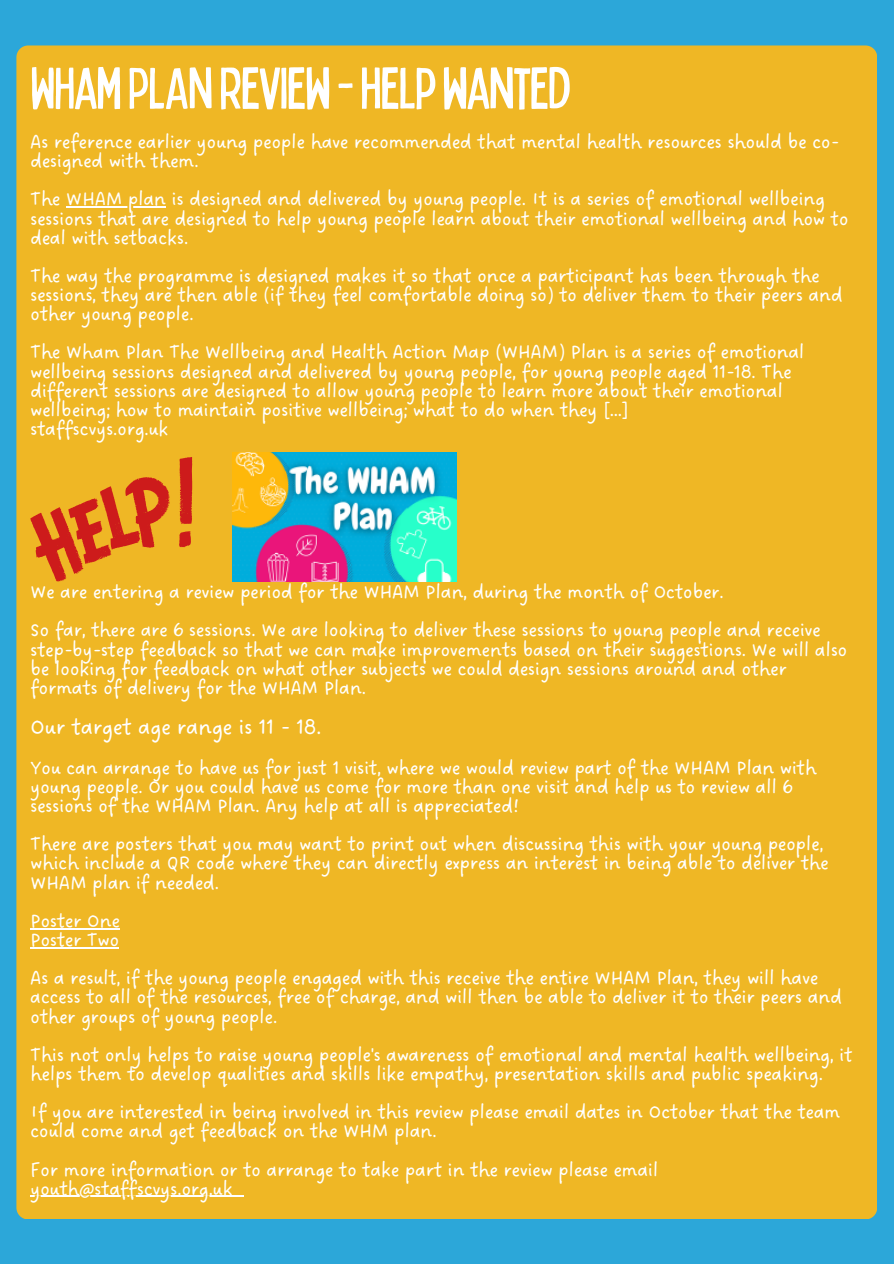
<style>
.page{position:relative;width:894px;height:1264px;background:#fff}
.page>*{position:absolute;margin:0;border:0;box-sizing:border-box;transform-origin:0 0}
.t1{font:condensed 58.5px "Bobby Jones";letter-spacing:-.025em;color:#fff}
.t2{font:24px "DO Sans Regular";letter-spacing:-.025em;color:#fff}
.t3{font:21px/19.2px "DO Sans Regular";letter-spacing:-.025em;color:#fff}
</style>
<div class="page">
<div style="left:0;top:0;width:893px;height:1263px;background:#2ca7d9"></div>
<div style="left:16px;top:45px;width:861px;height:1174px;background:#efb725;border-radius:12px"></div>
<svg style="left:30px;top:457px;width:162px;height:125px"></svg>
<img style="left:232px;top:452px;width:224px;height:129px">
<hr style="left:66px;top:206px;width:100px;height:2px;background:#fff">
<hr style="left:30px;top:928px;width:90px;height:1px;background:#fff">
<hr style="left:30px;top:947px;width:89px;height:1px;background:#fff">
<hr style="left:30px;top:1195px;width:202px;height:1px;background:#fff">
<svg style="left:232px;top:1195px;width:12px;height:1px"></svg>
<p class="t1" style="left:30px;top:50px;width:541px">WHAMPLANREVIEW-HELPWANTED</p>
<p class="t3" style="left:30px;top:133px;width:810px">As reference earlier young people have recommended that mental health resources should be co&shy;designed with them.</p>
<p class="t3" style="left:30px;top:190px;width:796px">The WHAM plan is designed and delivered by young people. It is a series of emotional wellbeing</p>
<p class="t3" style="left:30px;top:210px;width:819px">sessions that are designed to help young people learn about their emotional wellbeing and how to deal with setbacks.</p>
<p class="t3" style="left:30px;top:267px;width:791px">The way the programme is designed makes it so that once a participant has been through the</p>
<p class="t3" style="left:30px;top:286px;width:813px">sessions, they are then able (if they feel comfortable doing so) to deliver them to their peers and other young people.</p>
<p class="t3" style="left:30px;top:343px;width:775px">The Wham Plan The Wellbeing and Health Action Map (WHAM) Plan is a series of emotional</p>
<p class="t3" style="left:30px;top:363px;width:763px">wellbeing sessions designed and delivered by young people, for young people aged 11-18. The different sessions are designed to allow young people to learn more about their emotional wellbeing; how to maintain positive wellbeing; what to do when they […]<br>staffscvys.org.uk</p>
<p class="t3" style="left:30px;top:583px;width:695px">We are entering a review period for the WHAM Plan, during the month of October.</p>
<p class="t3" style="left:30px;top:621px;width:818px">So far, there are 6 sessions. We are looking to deliver these sessions to young people and receive step-by-step feedback so that we can make improvements based on their suggestions. We will also be looking for feedback on what other subjects we could design sessions around and other formats of delivery for the WHAM Plan.</p>
<p class="t2" style="left:30px;top:713px;width:293px">Our target age range is 11 - 18.</p>
<h2 class="t3" style="left:30px;top:759px;width:787px">You can arrange to have us for just 1 visit, where we would review part of the WHAM Plan with young people. Or you could have us come for more than one visit and help us to review all 6 sessions of the WHAM Plan. Any help at all is appreciated!</h2>
<p class="t3" style="left:30px;top:835px;width:800px">There are posters that you may want to print out when discussing this with your young people, which include a QR code where they can directly express an interest in being able to deliver the<br>WHAM plan if needed.</p>
<p class="t3" style="left:30px;top:912px;width:91px">Poster One</p>
<p class="t3" style="left:30px;top:931px;width:91px">Poster Two</p>
<p class="t3" style="left:30px;top:969px;width:813px">As a result, if the young people engaged with this receive the entire WHAM Plan, they will have access to all of the resources, free of charge, and will then be able to deliver it to their peers and other groups of young people.</p>
<p class="t3" style="left:30px;top:1045px;width:823px">This not only helps to raise young people's awareness of emotional and mental health wellbeing, it helps them to develop qualities and skills like empathy, presentation skills and public speaking.</p>
<p class="t3" style="left:30px;top:1103px;width:811px">If you are interested in being involved in this review please email dates in October that the team could come and get feedback on the WHM plan.</p>
<p class="t3" style="left:30px;top:1160px;width:629px">For more information or to arrange to take part in the review please email</p>
<p class="t3" style="left:30px;top:1179px;width:204px">youth@staffscvys.org.uk</p>
</div>
